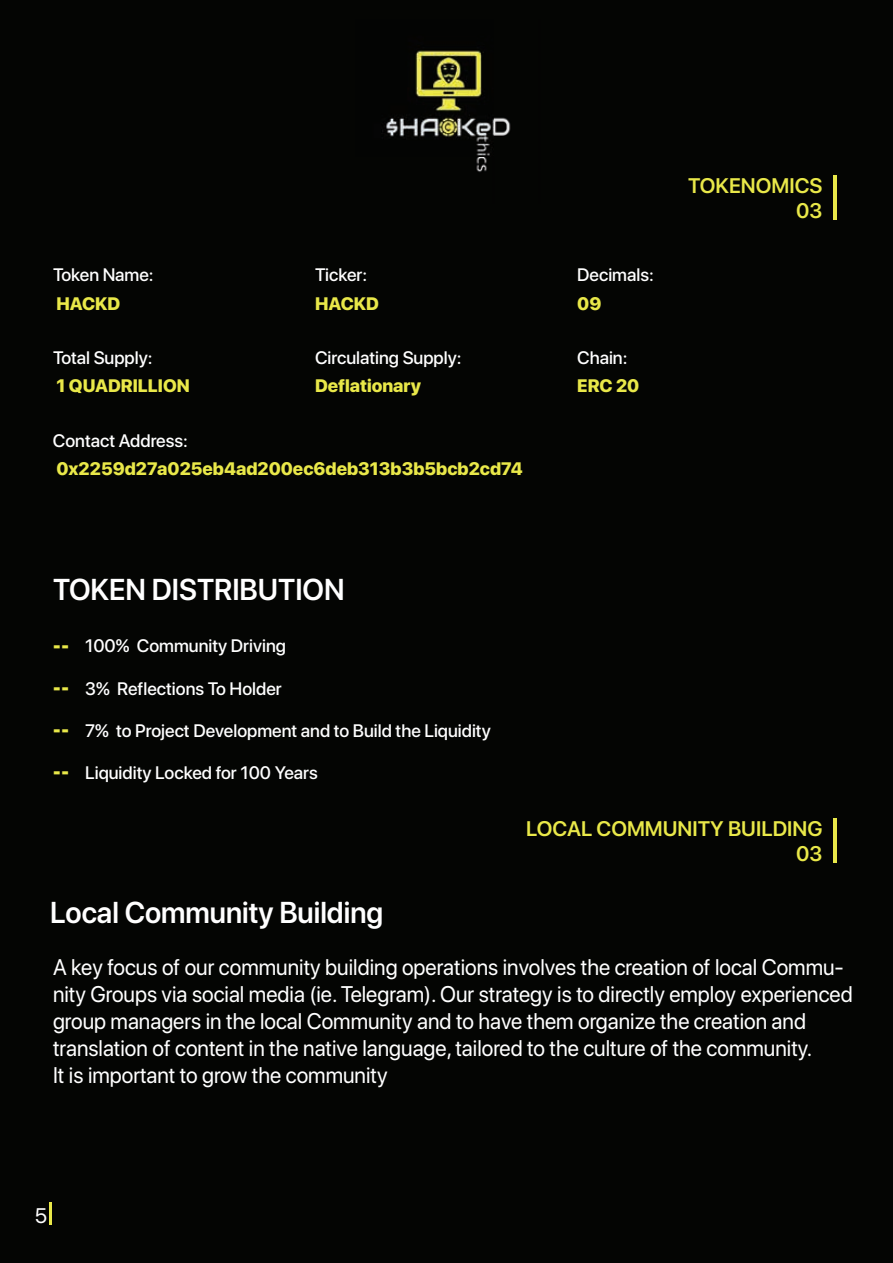
<style>
.page{position:relative;width:893px;height:1263px;background:#fff}
.page>*{position:absolute;margin:0;border:0;box-sizing:border-box;transform-origin:0 0}
.t1{font:600 30px "SF Pro Display";color:#fff}
.t2{font:22.5px/27px "SF Pro Display";color:#fff}
.t3{font:600 21px/25.2px "SF Pro Display";color:#e9e849;text-align:right}
.t4{font:21px "SF Pro Display";color:#fff}
.t5{font:500 18px "SF Pro Display";color:#fff}
.t6{font:800 18px "SF Pro Display";color:#e9e849}
.s1{font-weight:900;color:#e9e849}
</style>
<div class="page">
<div style="left:0;top:0;width:892px;height:1263px;background:#040503"></div>
<img style="left:382px;top:50px;width:129px;height:122px">
<hr style="left:49px;top:1202px;width:3px;height:23px;background:#e9e849">
<hr style="left:834px;top:175px;width:3px;height:45px;background:#e9e849">
<hr style="left:834px;top:818px;width:3px;height:45px;background:#e9e849">
<p class="t5" style="left:53px;top:262px;width:102px">Token Name:</p>
<p class="t5" style="left:315px;top:262px;width:54px">Ticker:</p>
<p class="t5" style="left:577px;top:262px;width:78px">Decimals:</p>
<p class="t6" style="left:56px;top:290px;width:65px">HACKD</p>
<p class="t6" style="left:315px;top:290px;width:65px">HACKD</p>
<p class="t6" style="left:577px;top:290px;width:26px">09</p>
<p class="t5" style="left:53px;top:344px;width:101px">Total Supply:</p>
<p class="t5" style="left:315px;top:344px;width:148px">Circulating Supply:</p>
<p class="t5" style="left:577px;top:344px;width:52px">Chain:</p>
<p class="t6" style="left:56px;top:373px;width:135px">1 QUADRILLION</p>
<p class="t6" style="left:315px;top:373px;width:107px">Deflationary</p>
<p class="t6" style="left:577px;top:373px;width:64px">ERC 20</p>
<p class="t5" style="left:53px;top:427px;width:136px">Contact Address:</p>
<p class="t6" style="left:56px;top:456px;width:468px">0x2259d27a025eb4ad200ec6deb313b3b5bcb2cd74</p>
<p class="t3" style="left:688px;top:172px;width:136px">TOKENOMICS<br>03</p>
<h1 class="t1" style="left:53px;top:568px;width:293px">TOKEN DISTRIBUTION</h1>
<p class="t5" style="left:53px;top:633px;width:234px"><span class="s1">--</span> 100% Community Driving</p>
<p class="t5" style="left:53px;top:675px;width:230px"><span class="s1">--</span> 3% Reflections To Holder</p>
<p class="t5" style="left:53px;top:718px;width:439px"><span class="s1">--</span> 7% to Project Development and to Build the Liquidity</p>
<p class="t5" style="left:53px;top:760px;width:266px"><span class="s1">--</span> Liquidity Locked for 100 Years</p>
<h1 class="t1" style="left:50px;top:891px;width:334px">Local Community Building</h1>
<p class="t3" style="left:526px;top:815px;width:298px">LOCAL COMMUNITY BUILDING<br>03</p>
<p class="t2" style="left:53px;top:952px;width:801px">A key focus of our community building operations involves the creation of local Commu&shy;nity Groups via social media (ie. Telegram). Our strategy is to directly employ experienced group managers in the local Community and to have them organize the creation and translation of content in the native language, tailored to the culture of the community.<br>It is important to grow the community</p>
<p class="t4" style="left:35px;top:1201px;width:14px">5</p>
</div>
